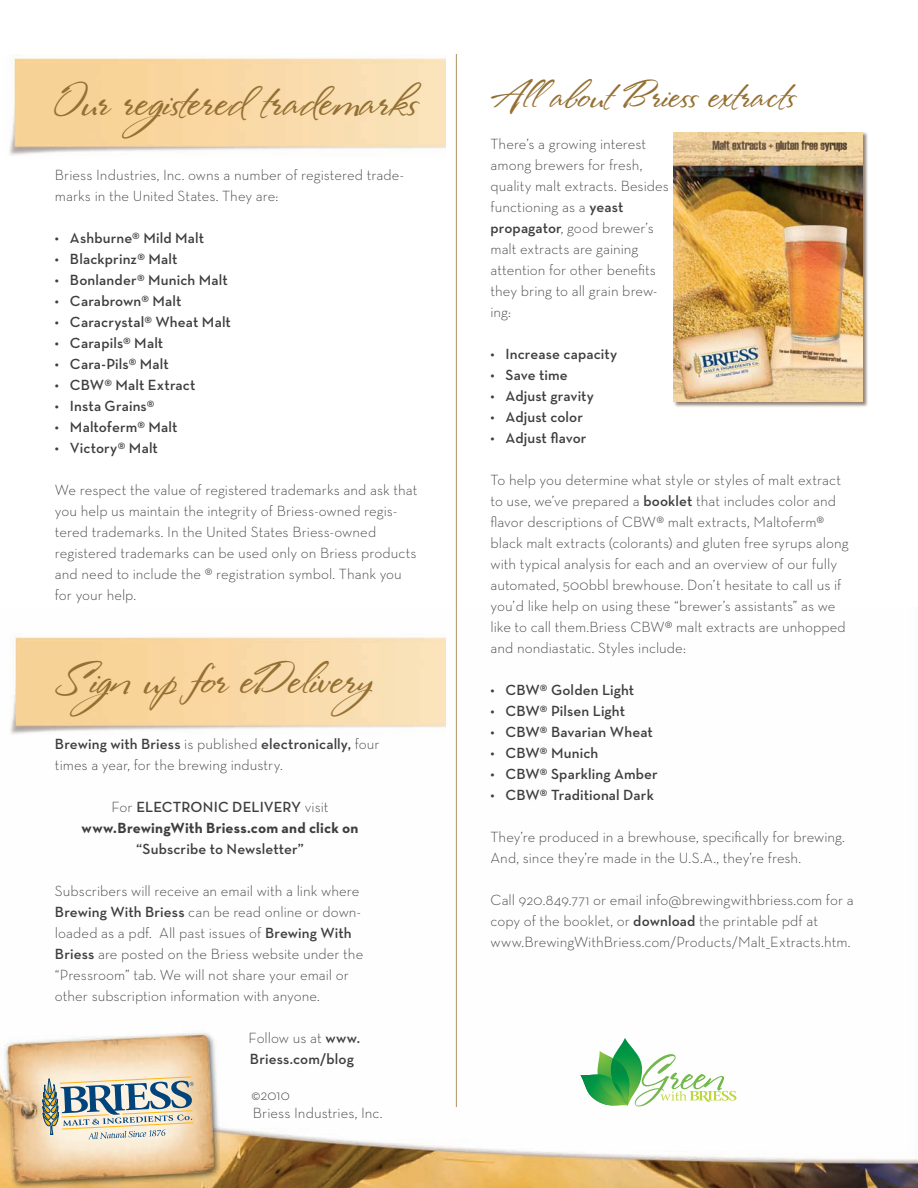
<style>
.page{position:relative;width:918px;height:1188px;background:#fff}
.page>*{position:absolute;margin:0;border:0;box-sizing:border-box;transform-origin:0 0}
.Section_Header_large{font:42px "Stephanie Marie JF";letter-spacing:.01em;color:#957033;scale:1.1 1}
.Section_Header_large-2{font:36px "Stephanie Marie JF";letter-spacing:.01em;color:#957033;scale:1.1 1}
.Headers{font:300 15px/21px "Neutra Text";color:#3e3e3f}
.Headers-2{font:600 15px/21px "Neutra Text";letter-spacing:.01em;color:#3e3e3f}
.Headers-3{font:700 15px "Neutra Text";letter-spacing:.01em;color:#3e3e3f}
.s1{font-weight:600}
.s2{font-weight:300}
</style>
<div class="page">
<img style="left:0;top:607px;width:918px;height:581px">
<svg style="left:43px;top:1076px;width:151px;height:63px;background:#bcbfb6"></svg>
<svg style="left:580px;top:1038px;width:156px;height:68px"></svg>
<img style="left:9px;top:57px;width:436px;height:99px">
<hr style="left:456px;top:54px;width:1px;height:1053px;background:#af9163">
<div style="left:673px;top:132px;width:195px;height:276px;background:#462914;opacity:.57"></div>
<img style="left:674px;top:132px;width:188px;height:270px">
<img style="left:3px;top:633px;width:443px;height:105px">
<p class="Section_Header_large" style="left:55px;top:76px;width:331px">Our registered trademarks</p>
<p class="Headers" style="left:55px;top:164px;width:351px">Briess Industries, Inc. owns a number of registered trade&shy;marks in the United States. They are:</p>
<p class="Headers-2" style="left:55px;top:227px;width:151px">• Ashburne® Mild Malt</p>
<p class="Headers-2" style="left:55px;top:248px;width:124px">• Blackprinz® Malt</p>
<p class="Headers-2" style="left:55px;top:269px;width:174px">• Bonlander® Munich Malt</p>
<p class="Headers-2" style="left:55px;top:290px;width:128px">• Carabrown® Malt</p>
<p class="Headers-2" style="left:55px;top:311px;width:178px">• Caracrystal® Wheat Malt</p>
<p class="Headers-2" style="left:55px;top:332px;width:110px">• Carapils® Malt</p>
<p class="Headers-2" style="left:55px;top:353px;width:115px">• Cara-Pils® Malt</p>
<p class="Headers-2" style="left:55px;top:374px;width:142px">• CBW® Malt Extract</p>
<p class="Headers-2" style="left:55px;top:395px;width:101px">• Insta Grains®</p>
<p class="Headers-2" style="left:55px;top:416px;width:124px">• Maltoferm® Malt</p>
<p class="Headers-2" style="left:55px;top:437px;width:105px">• Victory® Malt</p>
<p class="Headers" style="left:55px;top:479px;width:364px">We respect the value of registered trademarks and ask that you help us maintain the integrity of Briess-owned regis&shy;tered trademarks. In the United States Briess-owned registered trademarks can be used only on Briess products and need to include the ® registration symbol. Thank you for your help.</p>
<p class="Section_Header_large" style="left:55px;top:654px;width:314px">Sign up for eDelivery</p>
<p class="Headers" style="left:55px;top:733px;width:326px"><span class="s1">Brewing with Briess</span> is published <span class="s1">electronically,</span> four times a year, for the brewing industry.</p>
<p class="Headers-2" style="left:111px;top:796px;width:219px"><span class="s2">For</span> ELECTRONIC DELIVERY <span class="s2">visit</span></p>
<p class="Headers-3" style="left:82px;top:818px;width:278px">www.BrewingWith Briess.com and click on</p>
<p class="Headers-2" style="left:136px;top:838px;width:169px">“Subscribe to Newsletter”</p>
<p class="Headers" style="left:55px;top:880px;width:310px">Subscribers will receive an email with a link where <span class="s1">Brewing With Briess</span> can be read online or down&shy;loaded as a pdf. All past issues of <span class="s1">Brewing With Briess</span> are posted on the Briess website under the “Pressroom” tab. We will not share your email or other subscription information with anyone.</p>
<p class="Headers-2" style="left:248px;top:1027px;width:113px"><span class="s2">Follow us at</span> www.<br>Briess.com/blog</p>
<p class="Headers" style="left:251px;top:1085px;width:133px;line-height:18px">©2010<br>Briess Industries, Inc.</p>
<p class="Section_Header_large-2" style="left:490px;top:74px;width:278px">All about Briess extracts</p>
<p class="Headers" style="left:490px;top:133px;width:180px">There’s a growing interest among brewers for fresh, quality malt extracts. Besides functioning as a <span class="s1">yeast propagator</span>, good brewer’s malt extracts are gaining attention for other benefits they bring to all grain brew&shy;ing:</p>
<p class="Headers-2" style="left:490px;top:343px;width:128px">• Increase capacity</p>
<p class="Headers-2" style="left:490px;top:364px;width:79px">• Save time</p>
<p class="Headers-2" style="left:490px;top:385px;width:105px">• Adjust gravity</p>
<p class="Headers-2" style="left:490px;top:406px;width:94px">• Adjust color</p>
<p class="Headers-2" style="left:490px;top:427px;width:98px">• Adjust flavor</p>
<p class="Headers" style="left:490px;top:469px;width:360px">To help you determine what style or styles of malt extract to use, we’ve prepared a <span class="s1">booklet</span> that includes color and flavor descriptions of CBW® malt extracts, Maltoferm® black malt extracts (colorants) and gluten free syrups along with typical analysis for each and an overview of our fully automated, 500bbl brewhouse. Don’t hesitate to call us if you’d like help on using these “brewer’s assistants” as we like to call them.Briess CBW® malt extracts are unhopped and nondiastatic. Styles include:</p>
<p class="Headers-2" style="left:490px;top:679px;width:145px">• CBW® Golden Light</p>
<p class="Headers-2" style="left:490px;top:700px;width:136px">• CBW® Pilsen Light</p>
<p class="Headers-2" style="left:490px;top:721px;width:164px">• CBW® Bavarian Wheat</p>
<p class="Headers-2" style="left:490px;top:742px;width:109px">• CBW® Munich</p>
<p class="Headers-2" style="left:490px;top:763px;width:169px">• CBW® Sparkling Amber</p>
<p class="Headers-2" style="left:490px;top:784px;width:165px">• CBW® Traditional Dark</p>
<p class="Headers" style="left:490px;top:826px;width:356px">They’re produced in a brewhouse, specifically for brewing.<br>And, since they’re made in the U.S.A., they’re fresh.</p>
<p class="Headers" style="left:490px;top:889px;width:365px">Call 920.849.771 or email info@brewingwithbriess.com for a copy of the booklet, or <span class="s1">download</span> the printable pdf at www.BrewingWithBriess.com/Products/Malt_Extracts.htm.</p>
</div>
